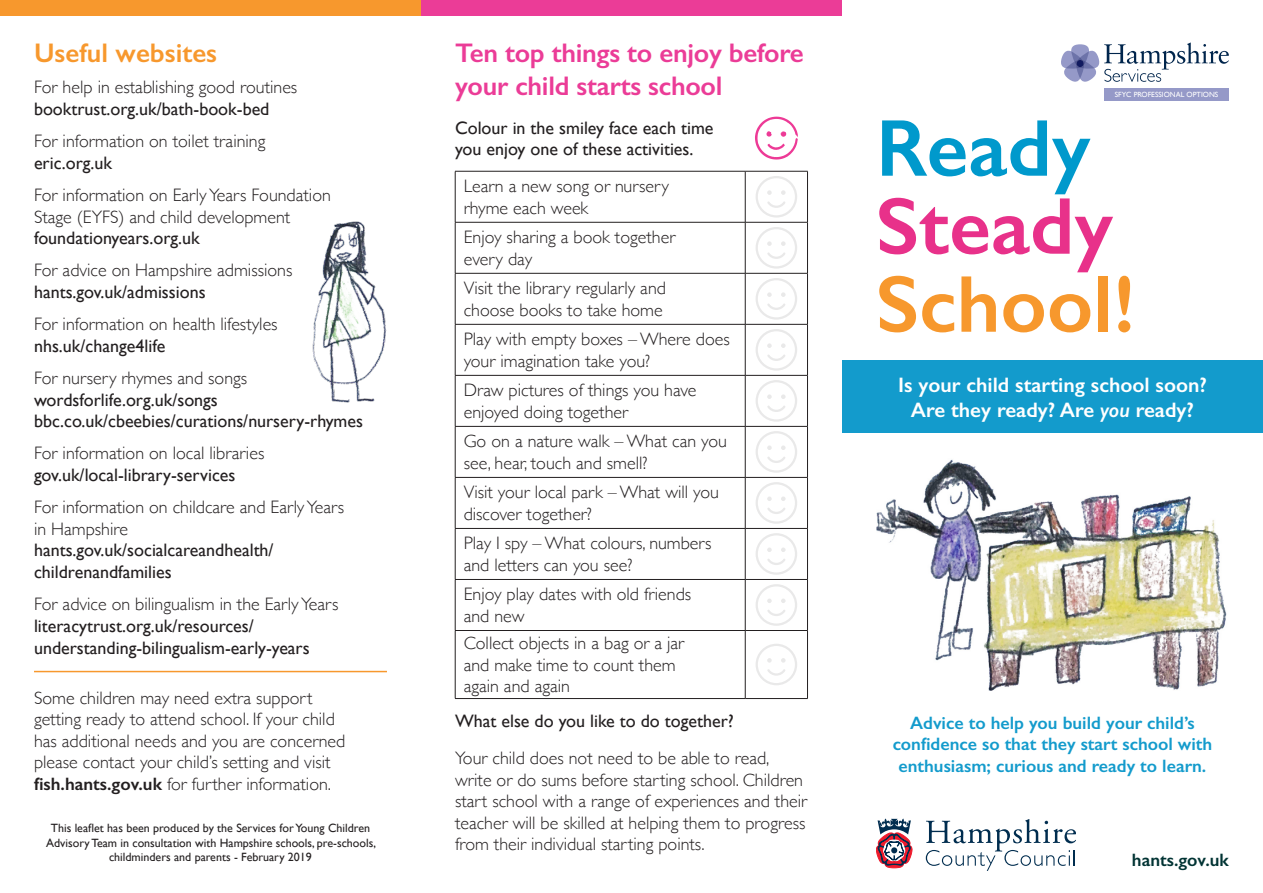
<style>
.page{position:relative;width:1263px;height:893px;background:#fff}
.page>*{position:absolute;margin:0;border:0;box-sizing:border-box;transform-origin:0 0}
.t1{font:600 81px "Gill Sans";color:#f7982d}
.t2{font:600 81px "Gill Sans";color:#e8318a}
.t3{font:600 81px "Gill Sans";color:#09c}
.t4{font:600 27px/32.4px "Gill Sans";letter-spacing:-.01em;color:#eb3c97}
.t5{font:600 27px "Gill Sans";color:#f7982d}
.t6{font:600 21px "Gill Sans";color:#fff}
.t7{font:300 18px/21.6px "Gill Sans";color:#231f20}
.t8{font:18px/21.6px "Gill Sans";color:#231f20}
.t9{font:600 18px/21.6px "Gill Sans";color:#139bcc;text-align:center}
.Table_Header_Text{font:600 18px "Gill Sans";color:#033}
.t10{font:12px/14.4px "Gill Sans";color:#231f20;text-align:center}
.t11{font:7.5px "Gill Sans";color:#fff}
.s1{font-weight:400}
.s2{font-weight:300}
.s3{font-weight:600}
.s4{font-style:italic}
</style>
<div class="page">
<div style="left:842px;top:361px;width:421px;height:72px;background:#139bcc"></div>
<svg style="left:926px;top:819px;width:150px;height:52px"></svg>
<svg style="left:876px;top:818px;width:37px;height:50px"></svg>
<div style="left:1104px;top:88px;width:125px;height:13px;background:#9599c8"></div>
<svg style="left:1061px;top:43px;width:168px;height:39px"></svg>
<hr style="left:455px;top:171px;width:290px;height:1px;background:#231f20">
<hr style="left:455px;top:171px;width:1px;height:51px;background:#231f20">
<hr style="left:745px;top:171px;width:63px;height:1px;background:#231f20">
<hr style="left:745px;top:171px;width:1px;height:51px;background:#231f20">
<hr style="left:807px;top:171px;width:1px;height:51px;background:#231f20">
<hr style="left:455px;top:222px;width:290px;height:1px;background:#231f20">
<hr style="left:455px;top:222px;width:1px;height:51px;background:#231f20">
<hr style="left:745px;top:222px;width:63px;height:1px;background:#231f20">
<hr style="left:745px;top:222px;width:1px;height:51px;background:#231f20">
<hr style="left:807px;top:222px;width:1px;height:51px;background:#231f20">
<hr style="left:455px;top:273px;width:290px;height:1px;background:#231f20">
<hr style="left:455px;top:273px;width:1px;height:51px;background:#231f20">
<hr style="left:745px;top:273px;width:63px;height:1px;background:#231f20">
<hr style="left:745px;top:273px;width:1px;height:51px;background:#231f20">
<hr style="left:807px;top:273px;width:1px;height:51px;background:#231f20">
<hr style="left:455px;top:324px;width:290px;height:1px;background:#231f20">
<hr style="left:455px;top:324px;width:1px;height:51px;background:#231f20">
<hr style="left:745px;top:324px;width:63px;height:1px;background:#231f20">
<hr style="left:745px;top:324px;width:1px;height:51px;background:#231f20">
<hr style="left:807px;top:324px;width:1px;height:51px;background:#231f20">
<hr style="left:455px;top:375px;width:290px;height:1px;background:#231f20">
<hr style="left:455px;top:376px;width:1px;height:50px;background:#231f20">
<hr style="left:745px;top:375px;width:63px;height:1px;background:#231f20">
<hr style="left:745px;top:376px;width:1px;height:50px;background:#231f20">
<hr style="left:807px;top:376px;width:1px;height:50px;background:#231f20">
<hr style="left:455px;top:426px;width:290px;height:1px;background:#231f20">
<hr style="left:455px;top:427px;width:1px;height:50px;background:#231f20">
<hr style="left:745px;top:426px;width:63px;height:1px;background:#231f20">
<hr style="left:745px;top:427px;width:1px;height:50px;background:#231f20">
<hr style="left:807px;top:427px;width:1px;height:50px;background:#231f20">
<hr style="left:455px;top:477px;width:290px;height:1px;background:#231f20">
<hr style="left:455px;top:478px;width:1px;height:50px;background:#231f20">
<hr style="left:745px;top:477px;width:63px;height:1px;background:#231f20">
<hr style="left:745px;top:478px;width:1px;height:50px;background:#231f20">
<hr style="left:807px;top:478px;width:1px;height:50px;background:#231f20">
<hr style="left:455px;top:528px;width:290px;height:1px;background:#231f20">
<hr style="left:455px;top:529px;width:1px;height:50px;background:#231f20">
<hr style="left:745px;top:528px;width:63px;height:1px;background:#231f20">
<hr style="left:745px;top:529px;width:1px;height:50px;background:#231f20">
<hr style="left:807px;top:529px;width:1px;height:50px;background:#231f20">
<hr style="left:455px;top:579px;width:290px;height:1px;background:#231f20">
<hr style="left:455px;top:580px;width:1px;height:50px;background:#231f20">
<hr style="left:745px;top:579px;width:63px;height:1px;background:#231f20">
<hr style="left:745px;top:580px;width:1px;height:50px;background:#231f20">
<hr style="left:807px;top:580px;width:1px;height:50px;background:#231f20">
<hr style="left:455px;top:630px;width:290px;height:1px;background:#231f20">
<hr style="left:455px;top:631px;width:1px;height:67px;background:#231f20">
<hr style="left:745px;top:630px;width:63px;height:1px;background:#231f20">
<hr style="left:745px;top:631px;width:1px;height:67px;background:#231f20">
<hr style="left:807px;top:631px;width:1px;height:67px;background:#231f20">
<hr style="left:455px;top:698px;width:290px;height:1px;background:#231f20">
<hr style="left:745px;top:698px;width:63px;height:1px;background:#231f20">
<svg style="left:756px;top:176px;width:41px;height:42px"></svg>
<svg style="left:756px;top:227px;width:41px;height:42px"></svg>
<svg style="left:756px;top:278px;width:41px;height:42px"></svg>
<svg style="left:756px;top:329px;width:41px;height:42px"></svg>
<svg style="left:756px;top:380px;width:41px;height:42px"></svg>
<svg style="left:756px;top:431px;width:41px;height:42px"></svg>
<svg style="left:756px;top:482px;width:41px;height:42px"></svg>
<svg style="left:756px;top:533px;width:41px;height:42px"></svg>
<svg style="left:756px;top:584px;width:41px;height:42px"></svg>
<svg style="left:756px;top:644px;width:41px;height:41px"></svg>
<div style="left:421px;top:0;width:421px;height:16px;background:#eb3c97"></div>
<div style="left:0;top:0;width:421px;height:16px;background:#f7982d"></div>
<svg style="left:755px;top:117px;width:43px;height:43px"></svg>
<hr style="left:34px;top:671px;width:353px;height:1px;background:#f7982d">
<img style="left:313px;top:221px;width:74px;height:182px">
<img style="left:876px;top:459px;width:351px;height:232px">
<p class="t5" style="left:34px;top:37px;width:185px">Useful websites</p>
<p class="t7" style="left:34px;top:76px;width:265px">For help in establishing good routines <span class="s1">booktrust.org.uk/bath-book-bed</span></p>
<p class="t7" style="left:34px;top:130px;width:233px">For information on toilet training <span class="s1">eric.org.uk</span></p>
<p class="t7" style="left:34px;top:183px;width:298px">For information on Early Years Foundation<br>Stage (EYFS) and child development <span class="s1">foundationyears.org.uk</span></p>
<p class="t7" style="left:34px;top:259px;width:260px">For advice on Hampshire admissions <span class="s1">hants.gov.uk/admissions</span></p>
<p class="t7" style="left:34px;top:313px;width:245px">For information on health lifestyles <span class="s1">nhs.uk/change4life</span></p>
<p class="t8" style="left:34px;top:367px;width:330px"><span class="s2">For nursery rhymes and songs </span>wordsforlife.org.uk/songs bbc.co.uk/cbeebies/curations/nursery-rhymes</p>
<p class="t7" style="left:34px;top:442px;width:232px">For information on local libraries <span class="s1">gov.uk/local-library-services</span></p>
<p class="t8" style="left:34px;top:496px;width:312px"><span class="s2">For information on childcare and Early Years in Hampshire </span>hants.gov.uk/socialcareandhealth/ childrenandfamilies</p>
<p class="t8" style="left:34px;top:593px;width:306px"><span class="s2">For advice on bilingualism in the Early Years </span>literacytrust.org.uk/resources/ understanding-bilingualism-early-years</p>
<p class="t7" style="left:34px;top:686px;width:280px">Some children may need extra support</p>
<p class="t7" style="left:34px;top:708px;width:302px">getting ready to attend school. If your child</p>
<p class="t7" style="left:34px;top:729px;width:313px">has additional needs and you are concerned please contact your child’s setting and visit</p>
<p class="t7" style="left:34px;top:772px;width:299px"><span class="s3">fish.hants.gov.uk</span> for further information.</p>
<p class="t10" style="left:51px;top:821px;width:321px">This leaflet has been produced by the Services for Young Children</p>
<p class="t10" style="left:46px;top:835px;width:331px">Advisory Team in consultation with Hampshire schools, pre-schools, childminders and parents - February 2019</p>
<p class="t4" style="left:455px;top:37px;width:350px">Ten top things to enjoy before your child starts school</p>
<p class="t8" style="left:455px;top:116px;width:260px">Colour in the smiley face each time</p>
<p class="t8" style="left:455px;top:138px;width:240px">you enjoy one of these activities.</p>
<p class="t7" style="left:464px;top:175px;width:207px">Learn a new song or nursery rhyme each week</p>
<p class="t7" style="left:464px;top:226px;width:213px">Enjoy sharing a book together every day</p>
<p class="t7" style="left:464px;top:277px;width:204px">Visit the library regularly and choose books to take home</p>
<p class="t7" style="left:464px;top:328px;width:268px">Play with empty boxes – Where does your imagination take you?</p>
<p class="t7" style="left:464px;top:379px;width:234px">Draw pictures of things you have enjoyed doing together</p>
<p class="t7" style="left:464px;top:430px;width:265px">Go on a nature walk – What can you see, hear, touch and smell?</p>
<p class="t7" style="left:464px;top:481px;width:257px">Visit your local park – What will you discover together?</p>
<p class="t7" style="left:464px;top:532px;width:249px">Play I spy – What colours, numbers and letters can you see?</p>
<p class="t7" style="left:464px;top:583px;width:229px">Enjoy play dates with old friends and new</p>
<p class="t7" style="left:464px;top:632px;width:222px">Collect objects in a bag or a jar and make time to count them again and again</p>
<p class="t8" style="left:455px;top:710px;width:280px">What else do you like to do together?</p>
<p class="t7" style="left:455px;top:746px;width:354px">Your child does not need to be able to read, write or do sums before starting school. Children start school with a range of experiences and their</p>
<p class="t7" style="left:455px;top:811px;width:352px">teacher will be skilled at helping them to progress from their individual starting points.</p>
<p class="t11" style="left:1115px;top:90px;width:105px">SFYC PROFESSIONAL OPTIONS</p>
<p class="t3" style="left:876px;top:99px;width:216px">Ready</p>
<p class="t2" style="left:876px;top:177px;width:239px">Steady</p>
<p class="t1" style="left:876px;top:255px;width:261px">School!</p>
<p class="t6" style="left:898px;top:372px;width:310px">Is your child starting school soon?</p>
<p class="t6" style="left:911px;top:397px;width:285px">Are they ready? Are <span class="s4">you</span> ready?</p>
<p class="t9" style="left:910px;top:712px;width:286px">Advice to help you build your child’s</p>
<p class="t9" style="left:893px;top:733px;width:321px">confidence so that they start school with enthusiasm; curious and ready to learn.</p>
<p class="Table_Header_Text" style="left:1132px;top:849px;width:98px">hants.gov.uk</p>
</div>
